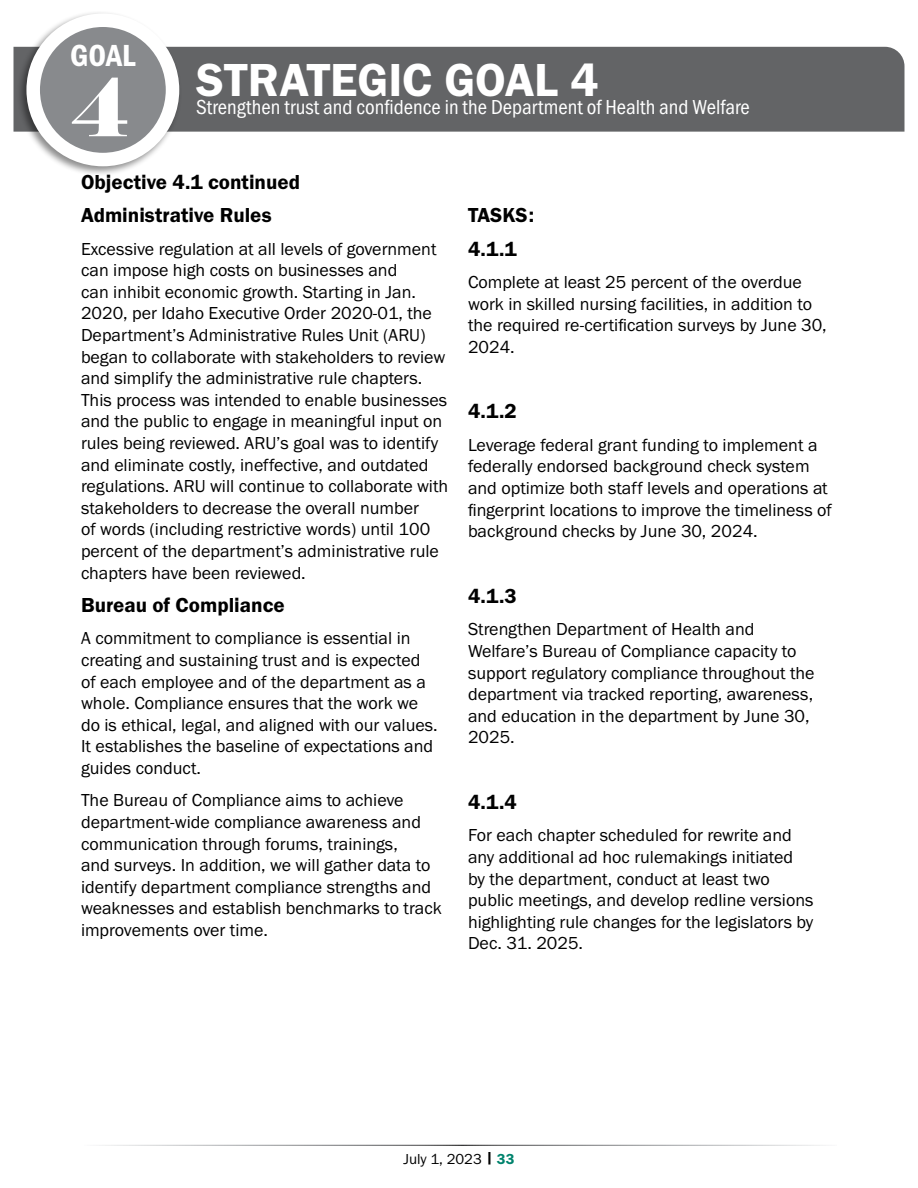
<style>
.page{position:relative;width:918px;height:1188px;background:#fff}
.page>*{position:absolute;margin:0;border:0;box-sizing:border-box;transform-origin:0 0}
.t1{font:79.95px "Elephant";color:#fff}
.t2{font:48px "Franklin Gothic URW Dem";color:#fff}
.t3{font:31.65px "Franklin Gothic URW Con Dem";color:#fff}
.t4{font:21px/33.3px "Franklin Gothic URW Dem";color:#000}
.t5{font:21px "Franklin Gothic URW Cond";color:#fff}
.t6{font:18px/21.6px "Franklin Gothic URW Boo";color:#000}
.t7{font:15px "Franklin Gothic URW Boo";color:#000}
.s1{font-family:"Franklin Gothic URW Dem"}
.s2{font-family:"Franklin Gothic URW Dem";color:#00836d}
</style>
<div class="page">
<div style="left:14px;top:47px;width:890px;height:85px;background:#636466"></div>
<div style="left:16px;top:11px;width:166px;height:165px;background:#000;opacity:.45"></div>
<div style="left:33px;top:20px;width:140px;height:140px;background:#888a8d;border-radius:50%"></div>
<div style="left:26px;top:13px;width:153px;height:153px;border:14px solid #fff;border-radius:50%"></div>
<h3 class="t3" style="left:70px;top:34px;width:67px">GOAL</h3>
<h1 class="t1" style="left:73px;top:58px;width:57px">4</h1>
<h2 class="t2" style="left:196px;top:51px;width:404px">STRATEGIC GOAL 4</h2>
<p class="t5" style="left:196px;top:92px;width:555px">Strengthen trust and confidence in the Department of Health and Welfare</p>
<p class="t4" style="left:81px;top:165px;width:221px">Objective 4.1 continued<br>Administrative Rules</p>
<p class="t6" style="left:81px;top:238px;width:369px">Excessive regulation at all levels of government can impose high costs on businesses and<br>can inhibit economic growth. Starting in Jan.<br>2020, per Idaho Executive Order 2020-01, the Department’s Administrative Rules Unit (ARU) began to collaborate with stakeholders to review and simplify the administrative rule chapters.<br>This process was intended to enable businesses and the public to engage in meaningful input on rules being reviewed. ARU’s goal was to identify and eliminate costly, ineffective, and outdated regulations. ARU will continue to collaborate with stakeholders to decrease the overall number<br>of words (including restrictive words) until 100 percent of the department’s administrative rule chapters have been reviewed.</p>
<p class="t4" style="left:81px;top:588px;width:205px">Bureau of Compliance</p>
<p class="t6" style="left:81px;top:627px;width:358px">A commitment to compliance is essential in creating and sustaining trust and is expected of each employee and of the department as a whole. Compliance ensures that the work we do is ethical, legal, and aligned with our values.<br>It establishes the baseline of expectations and guides conduct.</p>
<p class="t6" style="left:81px;top:789px;width:362px">The Bureau of Compliance aims to achieve department-wide compliance awareness and communication through forums, trainings,<br>and surveys. In addition, we will gather data to identify department compliance strengths and weaknesses and establish benchmarks to track improvements over time.</p>
<p class="t4" style="left:468px;top:198px;width:68px">TASKS:<br>4.1.1</p>
<p class="t6" style="left:468px;top:271px;width:360px">Complete at least 25 percent of the overdue work in skilled nursing facilities, in addition to the required re-certification surveys by June 30, 2024.</p>
<p class="t4" style="left:468px;top:394px;width:50px">4.1.2</p>
<p class="t6" style="left:468px;top:434px;width:366px">Leverage federal grant funding to implement a federally endorsed background check system and optimize both staff levels and operations at fingerprint locations to improve the timeliness of background checks by June 30, 2024.</p>
<p class="t4" style="left:468px;top:579px;width:50px">4.1.3</p>
<p class="t6" style="left:468px;top:618px;width:348px">Strengthen Department of Health and Welfare’s Bureau of Compliance capacity to support regulatory compliance throughout the department via tracked reporting, awareness, and education in the department by June 30, 2025.</p>
<p class="t4" style="left:468px;top:785px;width:50px">4.1.4</p>
<p class="t6" style="left:468px;top:824px;width:347px">For each chapter scheduled for rewrite and any additional ad hoc rulemakings initiated by the department, conduct at least two public meetings, and develop redline versions highlighting rule changes for the legislators by Dec. 31. 2025.</p>
<p class="t7" style="left:403px;top:1149px;width:113px">July 1, 2023 <span class="s1">|</span> <span class="s2">33</span></p>
</div>
